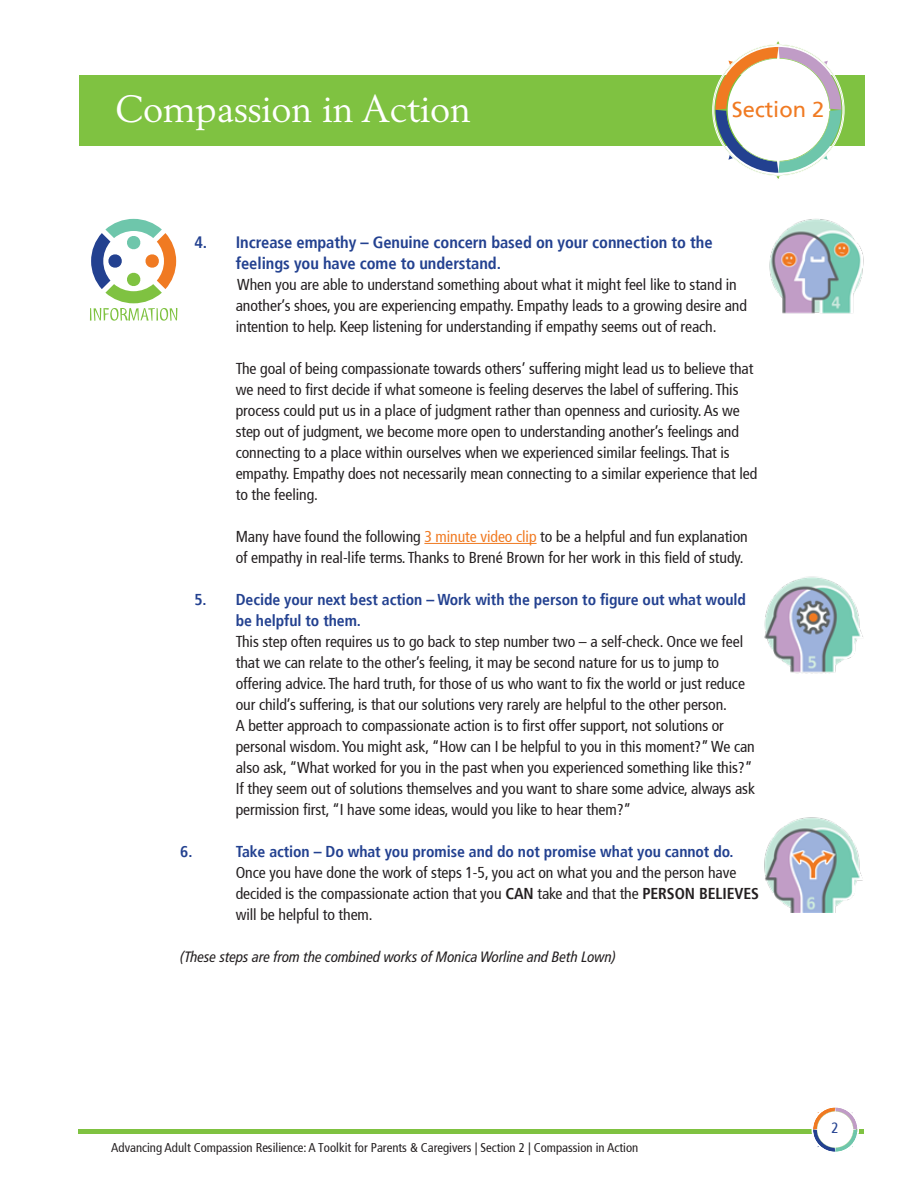
<style>
.page{position:relative;width:918px;height:1188px;background:#fff}
.page>*{position:absolute;margin:0;border:0;box-sizing:border-box;transform-origin:0 0}
.t1{font:37.5px "Berling";letter-spacing:-.005em;color:#fff}
.t2{font:21.9px "Frutiger";color:#f07a22}
.t3{font:700 condensed 16.5px "Frutiger";letter-spacing:-.005em;color:#234190}
.t4{font:condensed 15.75px/21px "Frutiger";letter-spacing:-.005em;color:#231f20}
.t5{font:700 condensed 15.75px/21px "Frutiger";letter-spacing:-.005em;color:#234190}
.t6{font:italic condensed 15px "Frutiger LT Pro";letter-spacing:-.005em;color:#231f20}
.t7{font:condensed 15px "Frutiger";color:#234190}
.t8{font:condensed 12.75px "Frutiger";color:#231f20}
.s1{color:#f07a22}
.s2{font-weight:700}
</style>
<div class="page">
<div style="left:79px;top:75px;width:786px;height:71px;background:#7fc241"></div>
<svg style="left:712px;top:41px;width:133px;height:138px"></svg>
<hr style="left:79px;top:1130px;width:785px;height:4px;background:#7fc241">
<svg style="left:810px;top:1107px;width:50px;height:45px"></svg>
<svg style="left:90px;top:218px;width:88px;height:103px"></svg>
<hr style="left:424px;top:543px;width:113px;height:1px;background:#f07a22">
<img style="left:769px;top:219px;width:95px;height:95px">
<img style="left:764px;top:576px;width:99px;height:98px">
<img style="left:764px;top:817px;width:99px;height:96px">
<p class="t1" style="left:115px;top:86px;width:358px">Compassion in Action</p>
<p class="t2" style="left:732px;top:99px;width:94px">Section 2</p>
<p class="t3" style="left:194px;top:235px;width:520px">4. Increase empathy – Genuine concern based on your connection to the</p>
<p class="t3" style="left:236px;top:256px;width:267px">feelings you have come to understand.</p>
<p class="t4" style="left:236px;top:276px;width:513px">When you are able to understand something about what it might feel like to stand in another’s shoes, you are experiencing empathy. Empathy leads to a growing desire and intention to help. Keep listening for understanding if empathy seems out of reach.</p>
<p class="t4" style="left:236px;top:360px;width:523px">The goal of being compassionate towards others’ suffering might lead us to believe that we need to first decide if what someone is feeling deserves the label of suffering. This process could put us in a place of judgment rather than openness and curiosity. As we step out of judgment, we become more open to understanding another’s feelings and connecting to a place within ourselves when we experienced similar feelings. That is empathy. Empathy does not necessarily mean connecting to a similar experience that led to the feeling.</p>
<p class="t4" style="left:236px;top:528px;width:514px">Many have found the following <span class="s1">3 minute video clip</span> to be a helpful and fun explanation of empathy in real-life terms. Thanks to Brené Brown for her work in this field of study.</p>
<p class="t5" style="left:236px;top:591px;width:512px;text-indent:-41px">5. Decide your next best action – Work with the person to figure out what would be helpful to them.</p>
<p class="t4" style="left:236px;top:633px;width:521px">This step often requires us to go back to step number two – a self-check. Once we feel that we can relate to the other’s feeling, it may be second nature for us to jump to offering advice. The hard truth, for those of us who want to fix the world or just reduce our child’s suffering, is that our solutions very rarely are helpful to the other person.<br>A better approach to compassionate action is to first offer support, not solutions or personal wisdom. You might ask, “How can I be helpful to you in this moment?” We can also ask, “What worked for you in the past when you experienced something like this?” If they seem out of solutions themselves and you want to share some advice, always ask permission first, “I have some ideas, would you like to hear them?”</p>
<p class="t5" style="left:180px;top:843px;width:14px">6.</p>
<p class="t5" style="left:236px;top:843px;width:500px">Take action – Do what you promise and do not promise what you cannot do.</p>
<p class="t4" style="left:236px;top:864px;width:525px">Once you have done the work of steps 1-5, you act on what you and the person have decided is the compassionate action that you <span class="s2">CAN</span> take and that the <span class="s2">PERSON BELIEVES </span>will be helpful to them.</p>
<p class="t6" style="left:180px;top:948px;width:437px">(These steps are from the combined works of Monica Worline and Beth Lown)</p>
<p class="t8" style="left:111px;top:1142px;width:529px">Advancing Adult Compassion Resilience: A Toolkit for Parents &amp; Caregivers | Section 2 | Compassion in Action</p>
<p class="t7" style="left:832px;top:1122px;width:9px">2</p>
</div>
